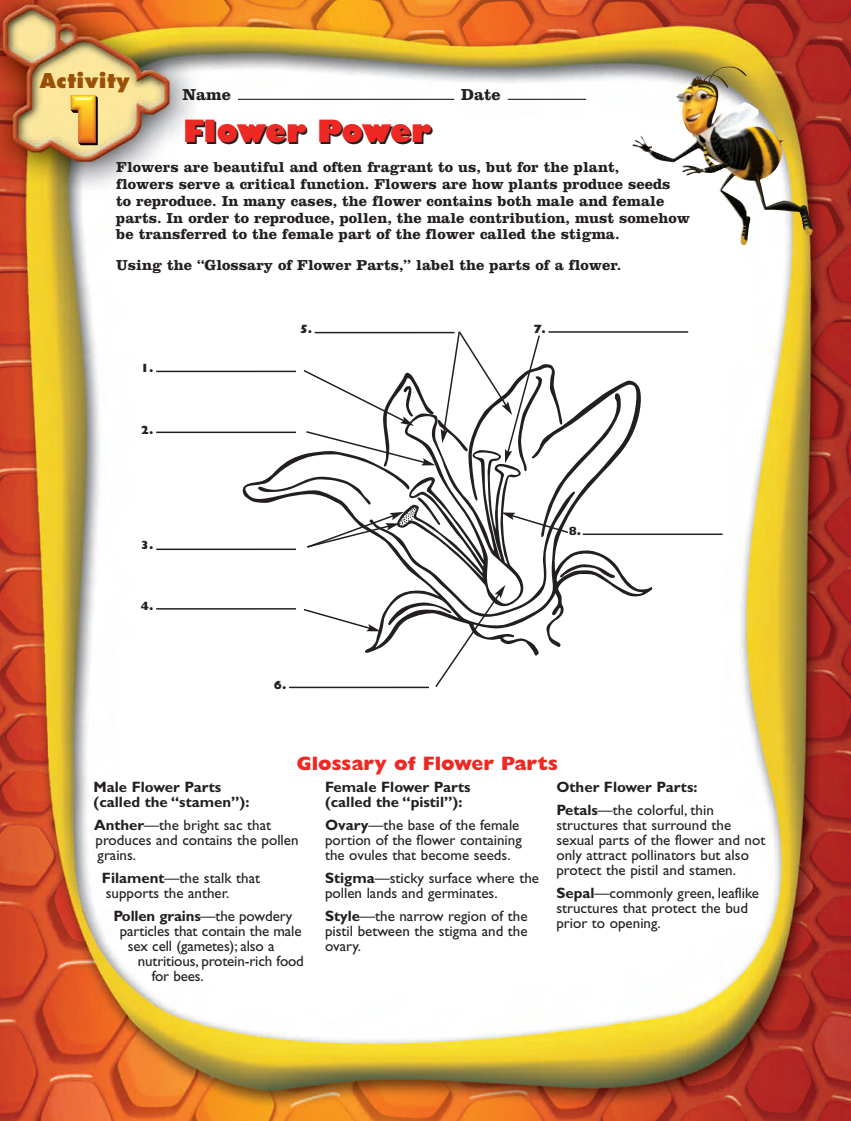
<style>
.page{position:relative;width:851px;height:1121px;background:#fff}
.page>*{position:absolute;margin:0;border:0;box-sizing:border-box;transform-origin:0 0}
.t1{font:800 30px "Gill Sans";letter-spacing:-.015em;color:#231f20}
.t2{font:800 19.95px "Futura";letter-spacing:.025em;color:#9a5006}
.t3{font:800 19.5px "Gill Sans";color:#ee2823}
.t4{font:700 16.5px "Clarendon";color:#231f20}
.t5{font:15px/15px "Gill Sans";color:#231f20}
.t6{font:700 15px/16.8px "Clarendon";color:#231f20}
.t7{font:700 15px/15px "Gill Sans";color:#231f20}
.t8{font:800 12px "Gill Sans";color:#231f20}
.s1{font-weight:700}
.s2{font-weight:400}
</style>
<div class="page">
<img style="left:0;top:0;width:850px;height:1120px">
<hr style="left:507px;top:99px;width:79px;height:1px;background:#231f20">
<hr style="left:238px;top:99px;width:216px;height:1px;background:#231f20">
<img style="left:741px;top:179px;width:70px;height:57px">
<svg style="left:243px;top:380px;width:409px;height:275px"></svg>
<img style="left:70px;top:95px;width:28px;height:50px">
<hr style="left:156px;top:370px;width:140px;height:2px;background:#231f20">
<hr style="left:156px;top:431px;width:140px;height:2px;background:#231f20">
<hr style="left:156px;top:548px;width:140px;height:2px;background:#231f20">
<hr style="left:156px;top:608px;width:140px;height:1px;background:#231f20">
<hr style="left:548px;top:331px;width:140px;height:2px;background:#231f20">
<hr style="left:583px;top:533px;width:139px;height:2px;background:#231f20">
<svg style="left:257px;top:330px;width:386px;height:359px"></svg>
<h2 class="t2" style="left:40px;top:72px;width:91px">Activity</h2>
<p class="t4" style="left:182px;top:89px;width:50px">Name</p>
<p class="t4" style="left:461px;top:89px;width:41px">Date</p>
<h1 class="t1" style="left:185px;top:121px;width:249px">Flower Power</h1>
<p class="t6" style="left:116px;top:160px;width:575px">Flowers are beautiful and often fragrant to us, but for the plant,<br>flowers serve a critical function. Flowers are how plants produce seeds<br>to reproduce. In many cases, the flower contains both male and female parts. In order to reproduce, pollen, the male contribution, must somehow be transferred to the female part of the flower called the stigma.</p>
<p class="t6" style="left:116px;top:258px;width:506px">Using the “Glossary of Flower Parts,” label the parts of a flower.</p>
<p class="t8" style="left:141px;top:363px;width:14px">1.</p>
<p class="t8" style="left:141px;top:425px;width:14px">2.</p>
<p class="t8" style="left:141px;top:540px;width:14px">3.</p>
<p class="t8" style="left:141px;top:601px;width:14px">4.</p>
<p class="t8" style="left:300px;top:324px;width:14px">5.</p>
<p class="t8" style="left:533px;top:324px;width:14px">7.</p>
<p class="t8" style="left:569px;top:527px;width:14px">8.</p>
<p class="t8" style="left:274px;top:680px;width:14px">6.</p>
<h3 class="t3" style="left:296px;top:756px;width:263px">Glossary of Flower Parts</h3>
<p class="t7" style="left:94px;top:780px;width:157px">Male Flower Parts (called the “stamen”):</p>
<p class="t5" style="left:94px;top:819px;width:206px"><span class="s1">Anther</span>—the bright sac that produces and contains the pollen grains.</p>
<p class="t5" style="left:102px;top:872px;width:160px"><span class="s1">Filament</span>—the stalk that supports the anther.</p>
<p class="t7" style="left:113px;top:910px;width:181px">Pollen grains<span class="s2">—the powdery</span></p>
<p class="t5" style="left:120px;top:925px;width:183px">particles that contain the male</p>
<p class="t5" style="left:128px;top:940px;width:148px">sex cell (gametes); also a</p>
<p class="t5" style="left:138px;top:955px;width:167px">nutritious, protein-rich food</p>
<p class="t5" style="left:152px;top:970px;width:54px">for bees.</p>
<p class="t7" style="left:325px;top:780px;width:147px">Female Flower Parts (called the “pistil”):</p>
<p class="t5" style="left:325px;top:819px;width:198px"><span class="s1">Ovary</span>—the base of the female portion of the flower containing the ovules that become seeds.</p>
<p class="t5" style="left:325px;top:872px;width:215px"><span class="s1">Stigma</span>—sticky surface where the pollen lands and germinates.</p>
<p class="t5" style="left:325px;top:910px;width:204px;text-align:justify"><span class="s1">Style</span>—the narrow region of the pistil between the stigma and the ovary.</p>
<p class="t7" style="left:556px;top:776px;width:159px;line-height:23.1px">Other Flower Parts:<br>Petals<span class="s2">—the colorful, thin</span></p>
<p class="t5" style="left:556px;top:819px;width:210px">structures that surround the sexual parts of the flower and not only attract pollinators but also protect the pistil and stamen.</p>
<p class="t5" style="left:556px;top:887px;width:204px"><span class="s1">Sepal</span>—commonly green, leaflike structures that protect the bud prior to opening.</p>
</div>
